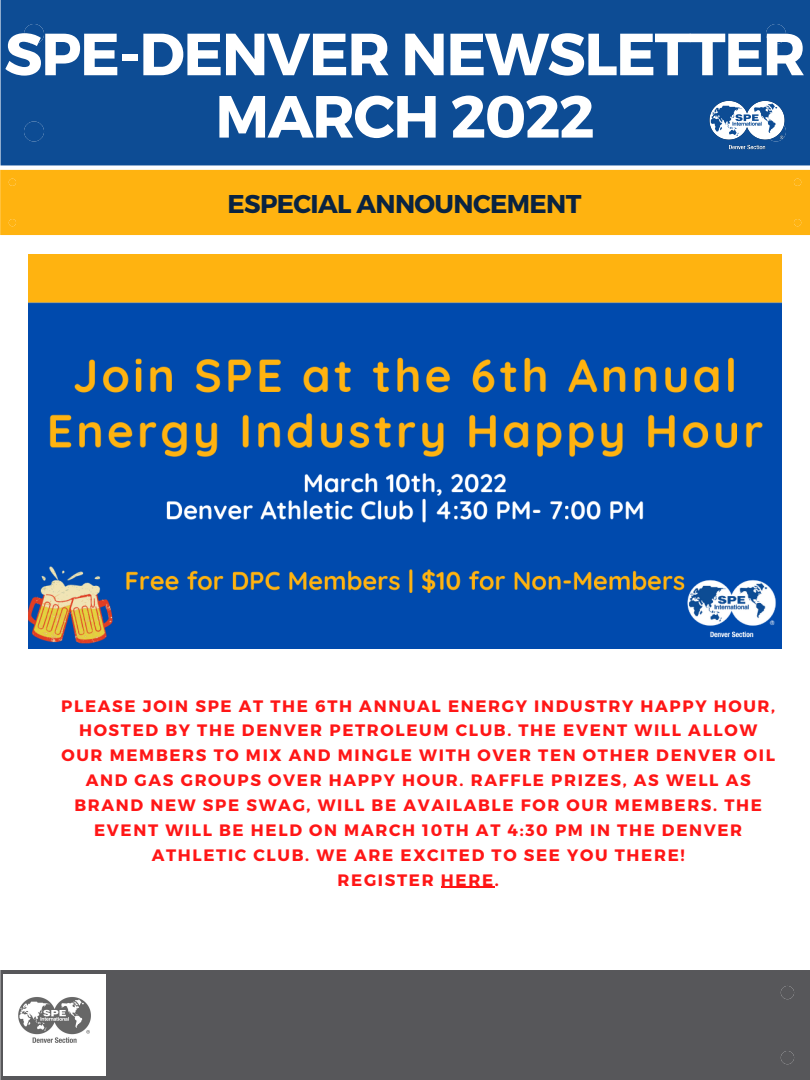
<style>
.page{position:relative;width:810px;height:1080px;background:#fff}
.page>*{position:absolute;margin:0;border:0;box-sizing:border-box;transform-origin:0 0}
.t1{font:700 59.38px "Montserrat";letter-spacing:-.025em;color:#fff}
.t2{font:700 25.69px "Montserrat";letter-spacing:-.025em;color:#092342}
.t3{font:700 16.56px/24.9px "Montserrat";letter-spacing:.1em;color:#ff1616;text-align:center}
</style>
<div class="page">
<div style="left:1px;top:0;width:809px;height:165px;background:#0d4c94"></div>
<div style="left:24px;top:24px;width:20px;height:20px;background:#0d4c94;border-radius:50%"></div>
<div style="left:766px;top:24px;width:20px;height:20px;background:#0d4c94;border-radius:50%"></div>
<div style="left:24px;top:121px;width:20px;height:20px;background:#0d4c94;border-radius:50%"></div>
<img style="left:704px;top:83px;width:87px;height:87px">
<div style="left:0;top:170px;width:810px;height:65px;background:#ffb310"></div>
<div style="left:9px;top:179px;width:7px;height:7px;background:#ffb310;border-radius:50%"></div>
<div style="left:794px;top:179px;width:7px;height:7px;background:#ffb310;border-radius:50%"></div>
<div style="left:794px;top:219px;width:7px;height:7px;background:#ffb310;border-radius:50%"></div>
<div style="left:9px;top:219px;width:7px;height:7px;background:#ffb310;border-radius:50%"></div>
<div style="left:0;top:970px;width:810px;height:110px;background:#57575a"></div>
<div style="left:781px;top:986px;width:13px;height:13px;background:#57575a;border-radius:50%"></div>
<div style="left:781px;top:1051px;width:13px;height:13px;background:#57575a;border-radius:50%"></div>
<img style="left:28px;top:254px;width:754px;height:395px">
<img style="left:4px;top:974px;width:101px;height:102px">
<hr style="left:441px;top:886px;width:54px;height:2px;background:#ff1616">
<p class="t1" style="left:4px;top:16px;width:803px">SPE-DENVER NEWSLETTER</p>
<p class="t1" style="left:215px;top:78px;width:381px">MARCH 2022</p>
<p class="t2" style="left:227px;top:187px;width:356px">ESPECIAL ANNOUNCEMENT</p>
<p class="t3" style="left:61px;top:692px;width:716px">PLEASE JOIN SPE AT THE 6TH ANNUAL ENERGY INDUSTRY HAPPY HOUR, HOSTED BY THE DENVER PETROLEUM CLUB. THE EVENT WILL ALLOW OUR MEMBERS TO MIX AND MINGLE WITH OVER TEN OTHER DENVER OIL AND GAS GROUPS OVER HAPPY HOUR. RAFFLE PRIZES, AS WELL AS BRAND NEW SPE SWAG, WILL BE AVAILABLE FOR OUR MEMBERS. THE EVENT WILL BE HELD ON MARCH 10TH AT 4:30 PM IN THE DENVER ATHLETIC CLUB. WE ARE EXCITED TO SEE YOU THERE!</p>
<p class="t3" style="left:338px;top:866px;width:163px">REGISTER HERE.</p>
</div>
